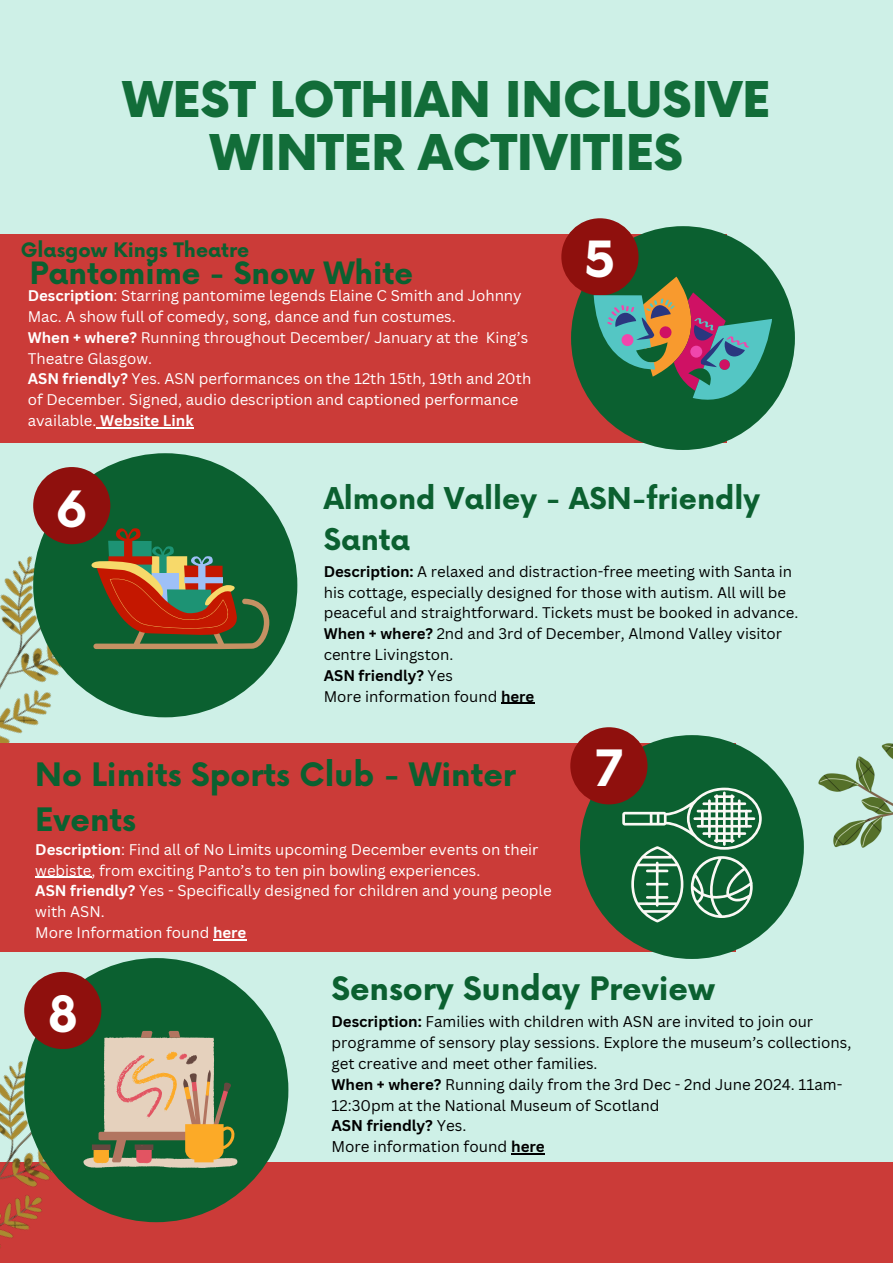
<style>
.page{position:relative;width:893px;height:1263px;background:#cef0e7}
.page>*{position:absolute;margin:0;border:0;box-sizing:border-box;transform-origin:0 0}
.t1{font:700 48.75px "Now";color:#fff}
.t2{font:900 48px/52.9px "Now";color:#126d39;text-align:center}
.t3{font:700 31.5px/44.4px "Now";color:#0b6030}
.t4{font:700 30px "Now";color:#0b6030}
.t5{font:700 29.25px/41.1px "Now";color:#0b6030}
.t6{font:700 19.5px "Now";color:#0b6030}
.t7{font:15.23px "Canva Sans";color:#000}
.t8{font:700 15.23px "Canva Sans";color:#000}
.t9{font:15.08px/20.9px "Canva Sans";color:#000}
.t10{font:15px/20.9px "Canva Sans";color:#fff}
.t11{font:15px/20.9px "Canva Sans";color:#000}
.t12{font:700 15px "Canva Sans";color:#000}
.s1{font-weight:700}
.s2{font-weight:400}
</style>
<div class="page">
<img style="left:818px;top:743px;width:75px;height:105px">
<div style="left:0;top:1162px;width:893px;height:101px;background:#cb3b38"></div>
<img style="left:0;top:442px;width:99px;height:57px">
<div style="left:0;top:234px;width:727px;height:208px;background:#cb3b38"></div>
<div style="left:571px;top:226px;width:224px;height:224px;background:#0b6030;border-radius:50%"></div>
<div style="left:561px;top:218px;width:77px;height:77px;background:#8f100d;border-radius:50%"></div>
<img style="left:0;top:512px;width:158px;height:231px">
<div style="left:33px;top:453px;width:264px;height:264px;background:#0b6030;border-radius:50%"></div>
<div style="left:33px;top:467px;width:77px;height:77px;background:#8f100d;border-radius:50%"></div>
<div style="left:0;top:743px;width:736px;height:208px;background:#cb3b38"></div>
<div style="left:580px;top:735px;width:224px;height:224px;background:#0b6030;border-radius:50%"></div>
<div style="left:570px;top:727px;width:77px;height:77px;background:#8f100d;border-radius:50%"></div>
<img style="left:0;top:1017px;width:145px;height:231px">
<div style="left:24px;top:958px;width:264px;height:264px;background:#0b6030;border-radius:50%"></div>
<div style="left:24px;top:972px;width:77px;height:77px;background:#8f100d;border-radius:50%"></div>
<svg style="left:593px;top:277px;width:179px;height:123px"></svg>
<svg style="left:89px;top:527px;width:180px;height:122px"></svg>
<hr style="left:501px;top:703px;width:33px;height:1px;background:#000">
<hr style="left:100px;top:427px;width:93px;height:1px;background:#fff">
<hr style="left:511px;top:1153px;width:34px;height:1px;background:#000">
<svg style="left:83px;top:1031px;width:154px;height:137px"></svg>
<svg style="left:622px;top:788px;width:139px;height:134px"></svg>
<hr style="left:35px;top:877px;width:56px;height:1px;background:#fff">
<hr style="left:213px;top:939px;width:33px;height:1px;background:#fff">
<p class="t2" style="left:123px;top:77px;width:649px">WEST LOTHIAN INCLUSIVE<br>WINTER ACTIVITIES</p>
<p class="t6" style="left:21px;top:239px;width:230px">Glasgow Kings Theatre</p>
<p class="t4" style="left:30px;top:257px;width:385px">Pantomime - Snow White</p>
<p class="t10" style="left:28px;top:285px;width:495px"><span class="s1">Description</span>: Starring pantomime legends Elaine C Smith and Johnny<br>Mac. A show full of comedy, song, dance and fun costumes.</p>
<p class="t10" style="left:28px;top:326px;width:502px"><span class="s1">When + where?</span> Running throughout December/ January at the King’s<br>Theatre Glasgow.</p>
<p class="t10" style="left:28px;top:368px;width:505px"><span class="s1">ASN friendly?</span> Yes. ASN performances on the 12th 15th, 19th and 20th of December. Signed, audio description and captioned performance available. <span class="s1">Website Link</span></p>
<p class="t1" style="left:584px;top:233px;width:33px">5</p>
<p class="t1" style="left:56px;top:483px;width:34px">6</p>
<p class="t5" style="left:324px;top:479px;width:438px">Almond Valley - ASN-friendly<br>Santa</p>
<p class="t11" style="left:324px;top:561px;width:476px"><span class="s1">Description:</span> A relaxed and distraction-free meeting with Santa in his cottage, especially designed for those with autism. All will be peaceful and straightforward. Tickets must be booked in advance.</p>
<p class="t11" style="left:324px;top:623px;width:460px"><span class="s1">When + where?</span> 2nd and 3rd of December, Almond Valley visitor centre Livingston.</p>
<p class="t12" style="left:324px;top:665px;width:131px">ASN friendly? <span class="s2">Yes</span></p>
<p class="t11" style="left:324px;top:685px;width:212px">More information found <span class="s1">here</span></p>
<p class="t3" style="left:35px;top:754px;width:482px">No Limits Sports Club - Winter<br>Events</p>
<p class="t10" style="left:35px;top:838px;width:505px"><span class="s1">Description</span>: Find all of No Limits upcoming December events on their webiste, from exciting Panto’s to ten pin bowling experiences.</p>
<p class="t10" style="left:35px;top:880px;width:518px"><span class="s1">ASN friendly?</span> Yes - Specifically designed for children and young people with ASN.</p>
<p class="t10" style="left:35px;top:922px;width:213px">More Information found <span class="s1">here</span></p>
<p class="t1" style="left:595px;top:742px;width:29px">7</p>
<p class="t1" style="left:48px;top:988px;width:31px">8</p>
<p class="t3" style="left:331px;top:968px;width:385px">Sensory Sunday Preview</p>
<p class="t9" style="left:331px;top:1011px;width:521px"><span class="s1">Description:</span> Families with children with ASN are invited to join our programme of sensory play sessions. Explore the museum’s collections, get creative and meet other families.</p>
<p class="t9" style="left:331px;top:1073px;width:512px"><span class="s1">When + where?</span> Running daily from the 3rd Dec - 2nd June 2024. 11am-<br>12:30pm at the National Museum of Scotland</p>
<p class="t8" style="left:331px;top:1115px;width:136px">ASN friendly? <span class="s2">Yes.</span></p>
<p class="t7" style="left:331px;top:1136px;width:215px">More information found <span class="s1">here</span></p>
</div>
